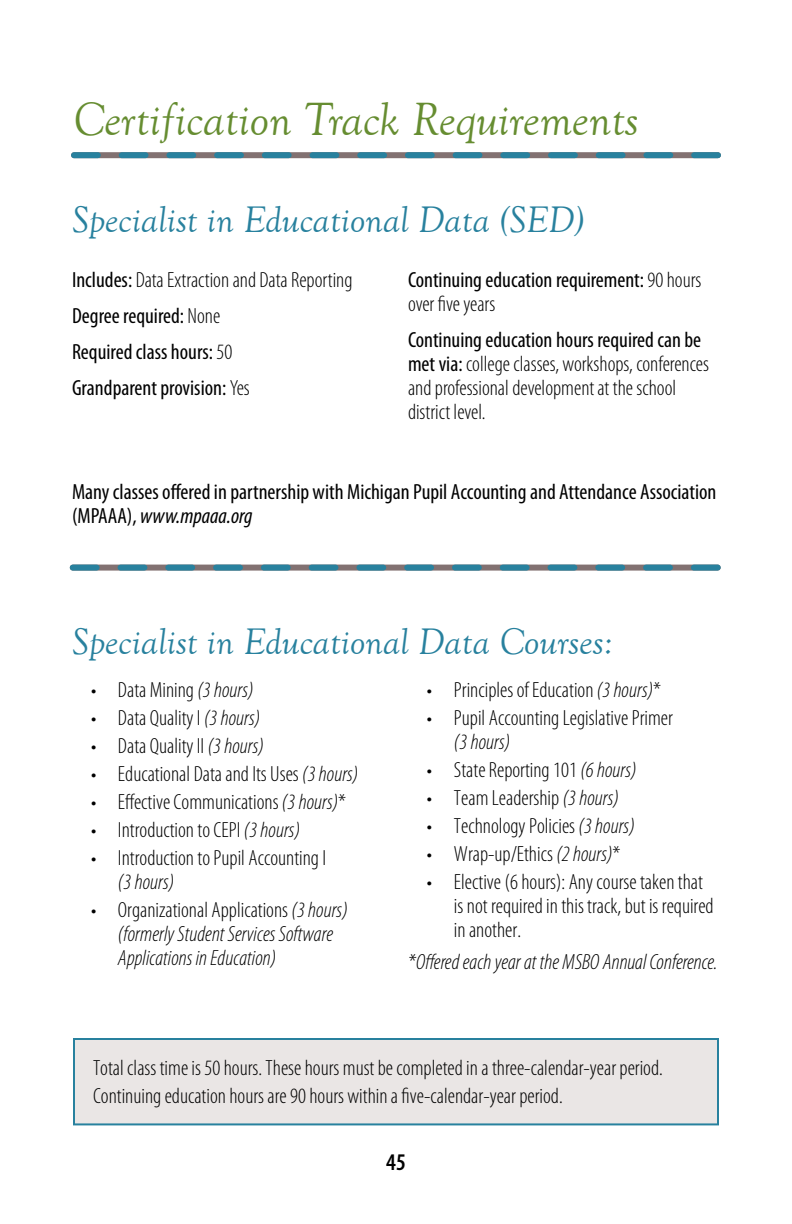
<style>
.page{position:relative;width:792px;height:1224px;background:#fff}
.page>*{position:absolute;margin:0;border:0;box-sizing:border-box;transform-origin:0 0}
.t1{font:italic 48px "Goudy Old Style T";color:#668d31}
.t2{font:italic 38px "Goudy Old Style T";color:#28819e}
.t3{font:600 condensed 24px "Myriad Pro";color:#000}
.t4{font:300 condensed 22px/24px "Myriad Pro";color:#000}
.t5{font:condensed 22px/36px "Myriad Pro";color:#000}
.t6{font:italic 300 condensed 22px/24px "Myriad Pro";color:#000}
.s1{font-weight:300}
.s2{font-weight:400}
.s3{font-style:italic}
.s4{font-style:normal}
</style>
<div class="page">
<svg style="left:74px;top:152px;width:644px;height:6px;background:#4e7c8d"></svg>
<svg style="left:73px;top:565px;width:645px;height:6px;background:#548091"></svg>
<div style="left:74px;top:1039px;width:644px;height:85px;background:#eae6e5"></div>
<div style="left:73px;top:1038px;width:646px;height:87px;border:2px solid #28819e"></div>
<h1 class="t1" style="left:73px;top:93px;width:567px">Certification Track Requirements</h1>
<h2 class="t2" style="left:72px;top:199px;width:514px">Specialist in Educational Data (SED)</h2>
<p class="t5" style="left:72px;top:262px;width:282px">Includes: <span class="s1">Data Extraction and Data Reporting<br></span>Degree required: <span class="s1">None<br></span>Required class hours: <span class="s1">50<br></span>Grandparent provision: <span class="s1">Yes</span></p>
<p class="t5" style="left:408px;top:268px;width:295px;line-height:24px">Continuing education requirement: <span class="s1">90 hours over five years</span></p>
<p class="t4" style="left:408px;top:328px;width:302px"><span class="s2">Continuing education hours required can be met via:</span> college classes, workshops, conferences and professional development at the school district level.</p>
<p class="t5" style="left:72px;top:480px;width:646px;line-height:24px">Many classes offered in partnership with Michigan Pupil Accounting and Attendance Association (MPAAA), <span class="s3">www.mpaaa.org</span></p>
<h2 class="t2" style="left:72px;top:621px;width:543px">Specialist in Educational Data Courses:</h2>
<p class="t4" style="left:91px;top:677px;width:164px">• Data Mining <span class="s3">(3 hours)</span></p>
<p class="t4" style="left:91px;top:705px;width:171px">• Data Quality I <span class="s3">(3 hours)</span></p>
<p class="t4" style="left:91px;top:733px;width:175px">• Data Quality II <span class="s3">(3 hours)</span></p>
<p class="t4" style="left:91px;top:761px;width:269px">• Educational Data and Its Uses <span class="s3">(3 hours)</span></p>
<p class="t4" style="left:91px;top:789px;width:257px">• Effective Communications <span class="s3">(3 hours)</span>*</p>
<p class="t4" style="left:91px;top:817px;width:211px">• Introduction to CEPI <span class="s3">(3 hours)</span></p>
<p class="t4" style="left:91px;top:845px;width:237px">• Introduction to Pupil Accounting I</p>
<p class="t6" style="left:118px;top:869px;width:58px">(3 hours)</p>
<p class="t6" style="left:118px;top:897px;width:231px;text-indent:-27px"><span class="s4">• Organizational Applications</span> (3 hours) (formerly Student Services Software<br>Applications in Education)</p>
<p class="t4" style="left:427px;top:677px;width:236px">• Principles of Education <span class="s3">(3 hours)</span>*</p>
<p class="t4" style="left:427px;top:705px;width:247px">• Pupil Accounting Legislative Primer</p>
<p class="t6" style="left:454px;top:729px;width:58px">(3 hours)</p>
<p class="t4" style="left:427px;top:757px;width:211px">• State Reporting 101 <span class="s3">(6 hours)</span></p>
<p class="t4" style="left:427px;top:785px;width:194px">• Team Leadership <span class="s3">(3 hours)</span></p>
<p class="t4" style="left:427px;top:813px;width:209px">• Technology Policies <span class="s3">(3 hours)</span></p>
<p class="t4" style="left:427px;top:841px;width:195px">• Wrap-up/Ethics <span class="s3">(2 hours)</span>*</p>
<p class="t4" style="left:454px;top:869px;width:261px;text-indent:-27px">• Elective (6 hours): Any course taken that is not required in this track, but is required in another.</p>
<p class="t6" style="left:408px;top:949px;width:311px">*Offered each year at the MSBO Annual Conference.</p>
<p class="t4" style="left:93px;top:1053px;width:571px;line-height:28px">Total class time is 50 hours. These hours must be completed in a three-calendar-year period.<br>Continuing education hours are 90 hours within a five-calendar-year period.</p>
<p class="t3" style="left:386px;top:1147px;width:21px">45</p>
</div>
